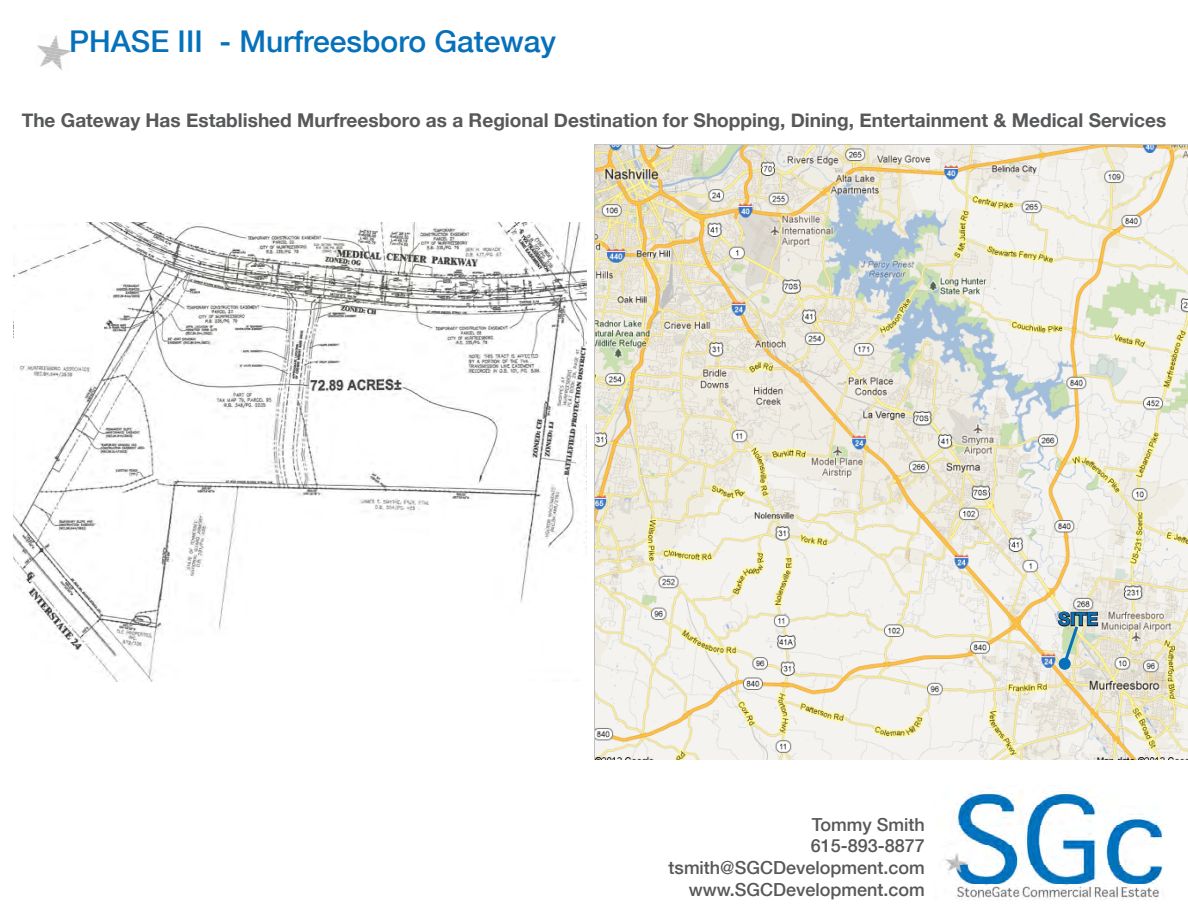
<style>
.page{position:relative;width:1188px;height:918px;background:#fff}
.page>*{position:absolute;margin:0;border:0;box-sizing:border-box;transform-origin:0 0}
.t1{font:500 30px "Helvetica Neue";color:#0671ba}
.t2{font:700 19.05px "Helvetica Neue";color:#57585a}
.t3{font:500 18px "Helvetica Neue";color:#57585a}
.t4{font:700 18px "Helvetica Neue";color:#0671ba}
</style>
<div class="page">
<img style="left:595px;top:145px;width:593px;height:615px">
<img style="left:944px;top:790px;width:219px;height:110px">
<img style="left:52px;top:39px;width:6px;height:3px">
<img style="left:51px;top:42px;width:7px;height:3px">
<img style="left:37px;top:45px;width:22px;height:3px">
<img style="left:39px;top:48px;width:33px;height:4px">
<img style="left:39px;top:51px;width:32px;height:4px">
<img style="left:44px;top:55px;width:20px;height:3px">
<img style="left:43px;top:58px;width:18px;height:3px">
<img style="left:41px;top:61px;width:20px;height:3px">
<img style="left:40px;top:64px;width:22px;height:7px">
<svg style="left:1059px;top:658px;width:12px;height:12px"></svg>
<svg style="left:1057px;top:611px;width:42px;height:57px;background:#b4beb0"></svg>
<img style="left:13px;top:223px;width:574px;height:459px">
<div style="left:14px;top:312px;width:90px;height:32px;background:#fff"></div>
<p class="t1" style="left:69px;top:23px;width:488px">PHASE III - Murfreesboro Gateway</p>
<p class="t2" style="left:22px;top:108px;width:1146px">The Gateway Has Established Murfreesboro as a Regional Destination for Shopping, Dining, Entertainment &amp; Medical Services</p>
<p class="t3" style="left:812px;top:814px;width:115px">Tommy Smith</p>
<p class="t3" style="left:811px;top:835px;width:116px">615-893-8877</p>
<p class="t3" style="left:669px;top:857px;width:258px">tsmith@SGCDevelopment.com</p>
<p class="t3" style="left:689px;top:878px;width:238px">www.SGCDevelopment.com</p>
<p class="t4" style="left:1058px;top:608px;width:41px">SITE</p>
</div>
